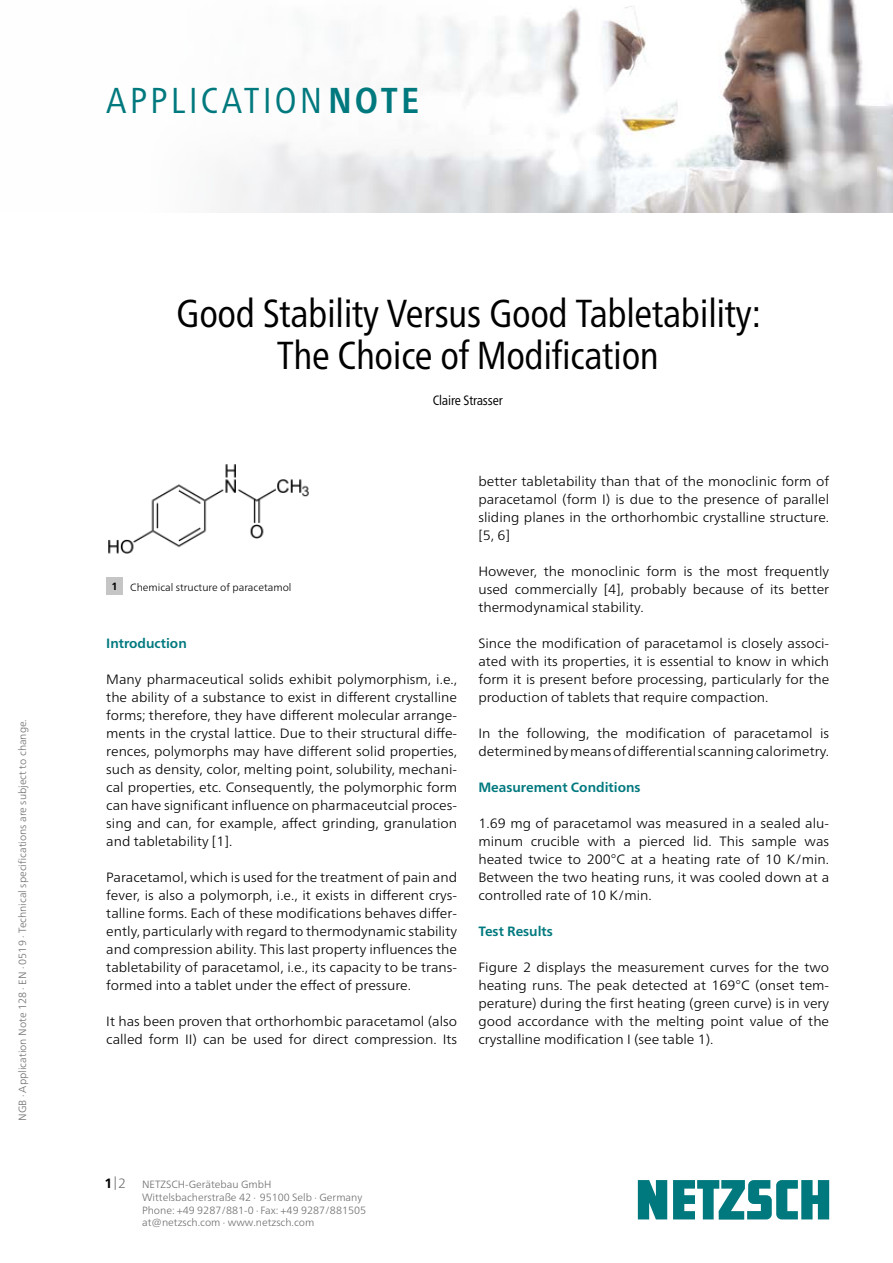
<style>
.page{position:relative;width:893px;height:1263px;background:#fff}
.page>*{position:absolute;margin:0;border:0;box-sizing:border-box;transform-origin:0 0}
.D_Fließtext{font:condensed 39px "Frutiger Neue LTW1 G";letter-spacing:-.01em;color:#000}
.Fließtext_engl{font:condensed 36px "Frutiger Neue LTW1 G";letter-spacing:.095em;color:#00797e}
.D_Fließtext-2{font:300 13.5px/18px "Frutiger Neue LTW1 G";color:#000;text-align:justify;scale:1.04 1}
.D_Fließtext-3{font:700 13.5px "Frutiger Neue LTW1 G";color:#00797e}
.D_Fließtext-4{font:condensed 13.5px "Frutiger Neue LTW1 G";letter-spacing:-.01em;color:#000}
.t1{font:300 13.5px "Frutiger Neue LTW1 G";color:#6f6f6e}
.E_Bildunterschrift{font:300 10.5px "Frutiger Neue LTW1 G";color:#6f6f6e}
.D_Fließtext-5{font:300 10.5px "Frutiger Neue LTW1 G";color:#000}
.E_Fließtext{font:700 10.5px "Frutiger Neue LTW1 G";color:#000}
.s1{font-weight:700}
.s2{font-weight:700;color:#000}
</style>
<div class="page">
<img style="left:219px;top:0;width:674px;height:212px">
<svg style="left:638px;top:1180px;width:191px;height:39px"></svg>
<img style="left:108px;top:464px;width:201px;height:90px">
<div style="left:106px;top:578px;width:17px;height:17px;background:#c5c5c5"></div>
<p class="E_Bildunterschrift" style="left:16px;top:1121px;width:403px;rotate:-90deg">NGB · Application Note 128 · EN · 0519 · Technical specifications are subject to change.</p>
<p class="Fließtext_engl" style="left:106px;top:74px;width:314px">APPLICATION<span class="s1">NOTE</span></p>
<p class="D_Fließtext" style="left:176px;top:285px;width:586px">Good Stability Versus Good Tabletability:</p>
<p class="D_Fließtext" style="left:277px;top:327px;width:384px">The Choice of Modification</p>
<p class="D_Fließtext-4" style="left:433px;top:390px;width:72px">Claire Strasser</p>
<p class="E_Fließtext" style="left:112px;top:580px;width:8px">1</p>
<p class="D_Fließtext-5" style="left:130px;top:581px;width:163px">Chemical structure of paracetamol</p>
<p class="D_Fließtext-3" style="left:106px;top:635px;width:82px">Introduction</p>
<p class="D_Fließtext-2" style="left:106px;top:670px;width:339px">Many pharmaceutical solids exhibit polymorphism, i.e., the ability of a substance to exist in different crystalline forms; therefore, they have different molecular arrange&shy;ments in the crystal lattice. Due to their structural diffe&shy;rences, polymorphs may have different solid properties, such as density, color, melting point, solubility, mechani&shy;cal properties, etc. Consequently, the polymorphic form can have significant influence on pharmaceutcial proces&shy;sing and can, for example, affect grinding, granulation and tabletability [1].</p>
<p class="D_Fließtext-2" style="left:106px;top:868px;width:339px">Paracetamol, which is used for the treatment of pain and fever, is also a polymorph, i.e., it exists in different crys&shy;talline forms. Each of these modifications behaves differ&shy;ently, particularly with regard to thermodynamic stability and compression ability. This last property influences the tabletability of paracetamol, i.e., its capacity to be trans&shy;formed into a tablet under the effect of pressure.</p>
<p class="D_Fließtext-2" style="left:106px;top:1012px;width:339px">It has been proven that orthorhombic paracetamol (also called form II) can be used for direct compression. Its</p>
<p class="D_Fließtext-2" style="left:478px;top:472px;width:339px">better tabletability than that of the monoclinic form of paracetamol (form I) is due to the presence of parallel sliding planes in the orthorhombic crystalline structure. [5, 6]</p>
<p class="D_Fließtext-2" style="left:478px;top:562px;width:339px">However, the monoclinic form is the most frequently used commercially [4], probably because of its better thermodynamical stability.</p>
<p class="D_Fließtext-2" style="left:478px;top:634px;width:339px">Since the modification of paracetamol is closely associ&shy;ated with its properties, it is essential to know in which form it is present before processing, particularly for the production of tablets that require compaction.</p>
<p class="D_Fließtext-2" style="left:478px;top:724px;width:339px">In the following, the modification of paracetamol is determined by means of differential scanning calorimetry.</p>
<p class="D_Fließtext-3" style="left:478px;top:779px;width:164px">Measurement Conditions</p>
<p class="D_Fließtext-2" style="left:478px;top:814px;width:339px">1.69 mg of paracetamol was measured in a sealed alu&shy;minum crucible with a pierced lid. This sample was heated twice to 200°C at a heating rate of 10 K/min.<br>Between the two heating runs, it was cooled down at a controlled rate of 10 K/min.</p>
<p class="D_Fließtext-3" style="left:478px;top:923px;width:76px">Test Results</p>
<p class="D_Fließtext-2" style="left:478px;top:958px;width:339px">Figure 2 displays the measurement curves for the two heating runs. The peak detected at 169°C (onset tem&shy;perature) during the first heating (green curve) is in very good accordance with the melting point value of the crystalline modification I (see table 1).</p>
<p class="t1" style="left:104px;top:1175px;width:23px"><span class="s2">1</span>|2</p>
<p class="E_Bildunterschrift" style="left:142px;top:1178px;width:131px">NETZSCH-Gerätebau GmbH</p>
<p class="E_Bildunterschrift" style="left:142px;top:1191px;width:222px">Wittelsbacherstraße 42 ∙ 95100 Selb ∙ Germany</p>
<p class="E_Bildunterschrift" style="left:142px;top:1203px;width:226px">Phone: +49 9287/881-0 ∙ Fax: +49 9287/881505</p>
<p class="E_Bildunterschrift" style="left:142px;top:1216px;width:174px">at@netzsch.com ∙ www.netzsch.com</p>
</div>
